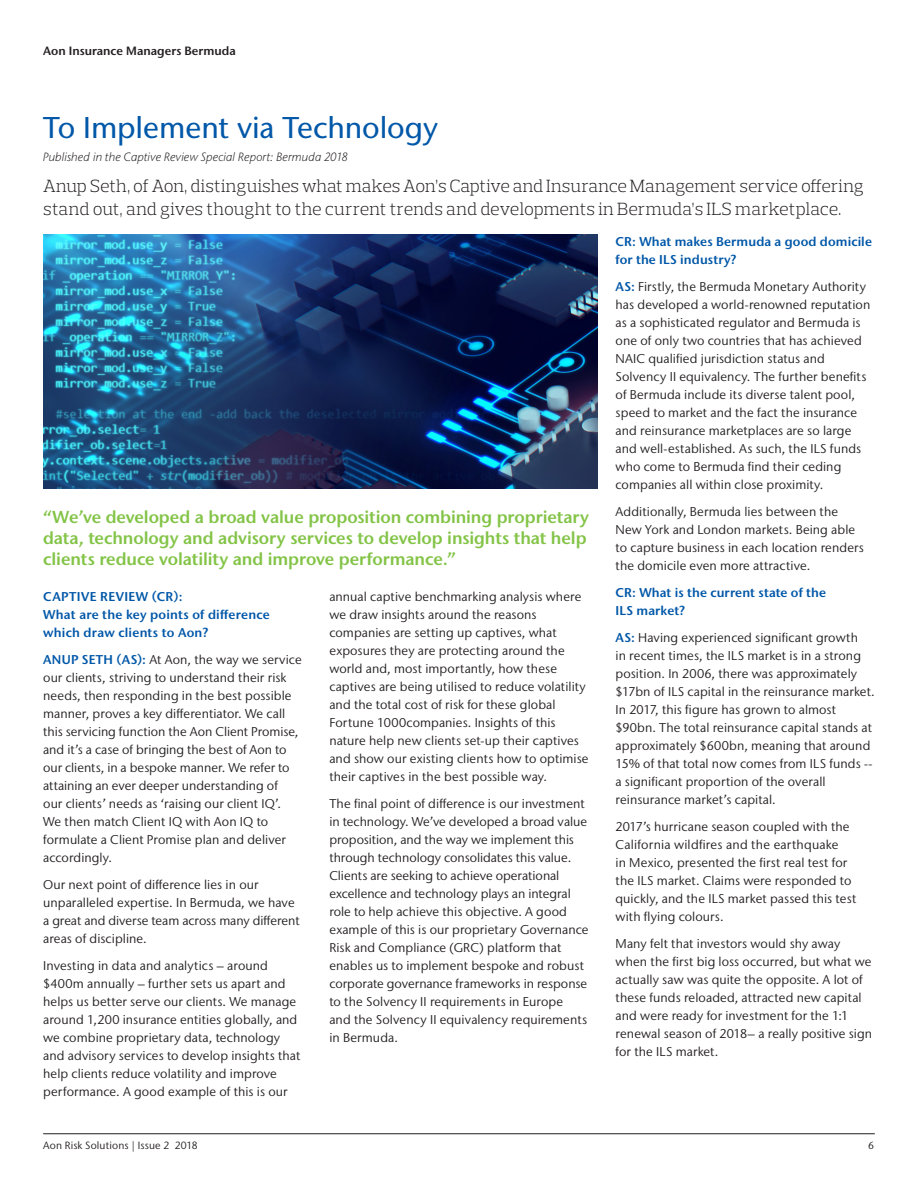
<style>
.page{position:relative;width:918px;height:1188px;background:#fff}
.page>*{position:absolute;margin:0;border:0;box-sizing:border-box;transform-origin:0 0}
.Headline__1{font:500 30px "Stone Sans IIITC Pro";color:#0157a8}
.Subhead__1-Prelo{font:300 18px/22.5px "Prelo Slab";color:#231f20}
.Header__2{font:600 17.25px/21px "Stone Sans IIITC Pro";letter-spacing:-.005em;color:#83c447}
.Body_Copy{font:12.75px/18px "Stone Sans IIITC Pro";letter-spacing:.005em;color:#231f20}
.Body_Copy-2{font:600 12.75px/18px "Stone Sans IIITC Pro";letter-spacing:.015em;color:#0157a8}
.Subhead__1-Prelo-2{font:italic 300 12px "Stone Sans IIITC Pro";letter-spacing:.015em;color:#231f20}
.t1{font:600 12px "Stone Sans IIITC Pro";color:#231f20}
.t2{font:10.5px "Stone Sans IIITC Pro";letter-spacing:.015em;color:#231f20}
.s1{font-weight:600;color:#0157a8}
</style>
<div class="page">
<img style="left:43px;top:235px;width:555px;height:253px">
<hr style="left:43px;top:1133px;width:832px;height:1px;background:#231f20">
<p class="t1" style="left:43px;top:44px;width:194px">Aon Insurance Managers Bermuda</p>
<p class="Headline__1" style="left:43px;top:109px;width:397px">To Implement via Technology</p>
<p class="Subhead__1-Prelo-2" style="left:43px;top:149px;width:306px">Published in the Captive Review Special Report: Bermuda 2018</p>
<p class="Subhead__1-Prelo" style="left:43px;top:175px;width:822px">Anup Seth, of Aon, distinguishes what makes Aon’s Captive and Insurance Management service offering stand out, and gives thought to the current trends and developments in Bermuda’s ILS marketplace.</p>
<p class="Header__2" style="left:43px;top:506px;width:547px">“We’ve developed a broad value proposition combining proprietary data, technology and advisory services to develop insights that help clients reduce volatility and improve performance.”</p>
<p class="Body_Copy-2" style="left:43px;top:587px;width:228px">CAPTIVE REVIEW (CR):<br>What are the key points of difference which draw clients to Aon?</p>
<p class="Body_Copy" style="left:43px;top:650px;width:260px"><span class="s1">ANUP SETH (AS):</span> At Aon, the way we service our clients, striving to understand their risk needs, then responding in the best possible manner, proves a key differentiator. We call this servicing function the Aon Client Promise, and it’s a case of bringing the best of Aon to our clients, in a bespoke manner. We refer to attaining an ever deeper understanding of<br>our clients’ needs as ‘raising our client IQ’.<br>We then match Client IQ with Aon IQ to formulate a Client Promise plan and deliver accordingly.</p>
<p class="Body_Copy" style="left:43px;top:875px;width:258px">Our next point of difference lies in our unparalleled expertise. In Bermuda, we have a great and diverse team across many different areas of discipline.</p>
<p class="Body_Copy" style="left:43px;top:956px;width:259px">Investing in data and analytics – around $400m annually – further sets us apart and helps us better serve our clients. We manage around 1,200 insurance entities globally, and we combine proprietary data, technology and advisory services to develop insights that help clients reduce volatility and improve performance. A good example of this is our</p>
<p class="Body_Copy" style="left:329px;top:587px;width:261px">annual captive benchmarking analysis where we draw insights around the reasons companies are setting up captives, what exposures they are protecting around the world and, most importantly, how these captives are being utilised to reduce volatility and the total cost of risk for these global Fortune 1000companies. Insights of this nature help new clients set-up their captives and show our existing clients how to optimise their captives in the best possible way.</p>
<p class="Body_Copy" style="left:329px;top:794px;width:261px">The final point of difference is our investment in technology. We’ve developed a broad value proposition, and the way we implement this through technology consolidates this value.<br>Clients are seeking to achieve operational excellence and technology plays an integral role to help achieve this objective. A good example of this is our proprietary Governance Risk and Compliance (GRC) platform that enables us to implement bespoke and robust corporate governance frameworks in response to the Solvency II requirements in Europe<br>and the Solvency II equivalency requirements in Bermuda.</p>
<p class="Body_Copy-2" style="left:616px;top:232px;width:258px">CR: What makes Bermuda a good domicile for the ILS industry?</p>
<p class="Body_Copy" style="left:616px;top:277px;width:256px"><span class="s1">AS:</span> Firstly, the Bermuda Monetary Authority has developed a world-renowned reputation as a sophisticated regulator and Bermuda is one of only two countries that has achieved NAIC qualified jurisdiction status and Solvency II equivalency. The further benefits of Bermuda include its diverse talent pool, speed to market and the fact the insurance and reinsurance marketplaces are so large and well-established. As such, the ILS funds who come to Bermuda find their ceding companies all within close proximity.</p>
<p class="Body_Copy" style="left:616px;top:502px;width:250px">Additionally, Bermuda lies between the New York and London markets. Being able to capture business in each location renders the domicile even more attractive.</p>
<p class="Body_Copy-2" style="left:616px;top:583px;width:212px">CR: What is the current state of the<br>ILS market?</p>
<p class="Body_Copy" style="left:616px;top:628px;width:261px"><span class="s1">AS:</span> Having experienced significant growth<br>in recent times, the ILS market is in a strong position. In 2006, there was approximately $17bn of ILS capital in the reinsurance market.<br>In 2017, this figure has grown to almost $90bn. The total reinsurance capital stands at approximately $600bn, meaning that around 15% of that total now comes from ILS funds -- a significant proportion of the overall reinsurance market’s capital.</p>
<p class="Body_Copy" style="left:616px;top:817px;width:242px">2017’s hurricane season coupled with the California wildfires and the earthquake<br>in Mexico, presented the first real test for the ILS market. Claims were responded to quickly, and the ILS market passed this test with flying colours.</p>
<p class="Body_Copy" style="left:616px;top:934px;width:258px">Many felt that investors would shy away when the first big loss occurred, but what we actually saw was quite the opposite. A lot of these funds reloaded, attracted new capital and were ready for investment for the 1:1 renewal season of 2018– a really positive sign for the ILS market.</p>
<p class="t2" style="left:43px;top:1139px;width:156px">Aon Risk Solutions | Issue 2 2018</p>
<p class="t2" style="left:868px;top:1139px;width:7px">6</p>
</div>
